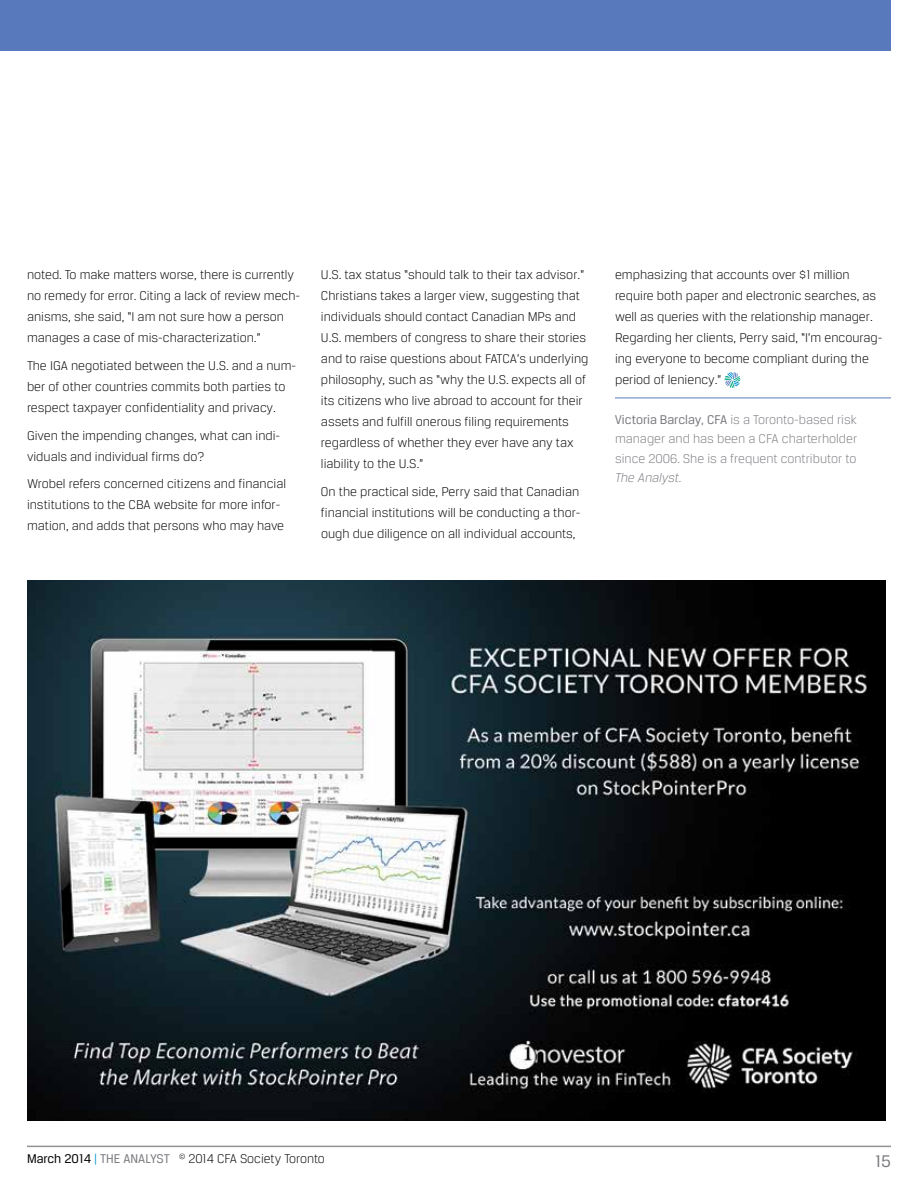
<style>
.page{position:relative;width:918px;height:1188px;background:#fff}
.page>*{position:absolute;margin:0;border:0;box-sizing:border-box;transform-origin:0 0}
.t1{font:18px "Breuer Text";color:#7b7a80}
.t2{font:300 13.5px/21px "Breuer Text";color:#000}
.t3{font:300 13.5px/19.5px "Breuer Text";color:#7b7a80;text-align:justify}
.t4{font:13.5px "Breuer Text";color:#7b7a80}
.t5{font:italic 300 13.5px "Breuer Text";color:#7b7a80}
.s1{font-weight:400}
.s2{color:#000}
.s3{color:#0091d1}
</style>
<div class="page">
<hr style="left:27px;top:1146px;width:864px;height:1px;background:#919196">
<div style="left:0;top:0;width:891px;height:51px;background:#587abc"></div>
<hr style="left:615px;top:398px;width:276px;height:1px;background:#587abc">
<svg style="left:725px;top:372px;width:15px;height:16px"></svg>
<img style="left:27px;top:580px;width:858px;height:540px">
<p class="t2" style="left:27px;top:264px;width:275px">noted. To make matters worse, there is currently no remedy for error. Citing a lack of review mech&shy;anisms, she said, “I am not sure how a person manages a case of mis-characterization.”</p>
<p class="t2" style="left:27px;top:355px;width:271px">The IGA negotiated between the U.S. and a num&shy;ber of other countries commits both parties to respect taxpayer confidentiality and privacy.</p>
<p class="t2" style="left:27px;top:425px;width:255px">Given the impending changes, what can indi&shy;viduals and individual firms do?</p>
<p class="t2" style="left:27px;top:473px;width:261px">Wrobel refers concerned citizens and financial institutions to the CBA website for more infor&shy;mation, and adds that persons who may have</p>
<p class="t2" style="left:321px;top:264px;width:269px">U.S. tax status “should talk to their tax advisor.” Christians takes a larger view, suggesting that individuals should contact Canadian MPs and U.S. members of congress to share their stories and to raise questions about FATCA’s underlying philosophy, such as “why the U.S. expects all of its citizens who live abroad to account for their assets and fulfill onerous filing requirements regardless of whether they ever have any tax liability to the U.S.”</p>
<p class="t2" style="left:321px;top:481px;width:261px;text-align:justify">On the practical side, Perry said that Canadian financial institutions will be conducting a thor&shy;ough due diligence on all individual accounts,</p>
<p class="t2" style="left:615px;top:264px;width:269px">emphasizing that accounts over $1 million require both paper and electronic searches, as well as queries with the relationship manager.<br>Regarding her clients, Perry said, “I’m encourag&shy;ing everyone to become compliant during the period of leniency.”</p>
<p class="t3" style="left:615px;top:410px;width:244px"><span class="s1">Victoria Barclay, CFA</span> is a Toronto-based risk manager and has been a CFA charterholder since 2006. She is a frequent contributor to</p>
<p class="t5" style="left:615px;top:471px;width:69px">The Analyst.</p>
<p class="t2" style="left:179px;top:1148px;width:147px"><sup>©</sup> 2014 CFA Society Toronto</p>
<p class="t4" style="left:27px;top:1153px;width:144px"><span class="s2">March 2014</span> <span class="s3">|</span> THE ANALYST</p>
<h1 class="t1" style="left:875px;top:1153px;width:17px">15</h1>
</div>
